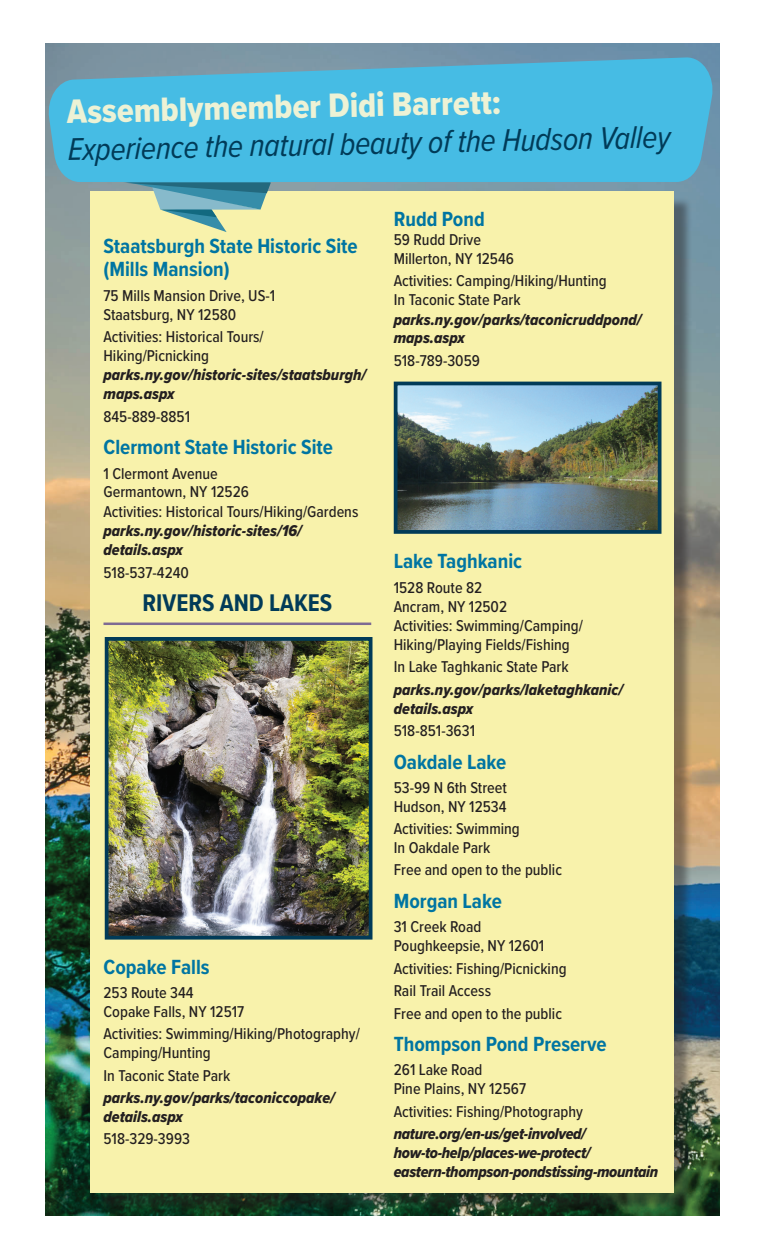
<style>
.page{position:relative;width:765px;height:1260px;background:#fff}
.page>*{position:absolute;margin:0;border:0;box-sizing:border-box;transform-origin:0 0}
.t1{font:35px "Proxima Nova Cond Extrabld";color:#edf2d5}
.t2{font:italic 32.5px "Proxima Nova Cond";color:#013b58}
.t3{font:700 25px "Proxima Nova Cond";color:#013b58}
.t4{font:700 21.25px/22.5px "Proxima Nova Cond";color:#0075a2}
.t5{font:500 16.25px/18.8px "Proxima Nova Cond";color:#231f20}
.t6{font:16.25px/18.8px "Proxima Nova Cond Extrabld It";color:#231f20}
.t7{font:16.25px/18.8px "Proxima Nova Cond Extrabld It";letter-spacing:-.02em;color:#231f20}
</style>
<div class="page">
<img style="left:45px;top:43px;width:675px;height:1172px">
<div style="left:95px;top:196px;width:598px;height:1015px;background:#231f20;opacity:.45"></div>
<div style="left:90px;top:191px;width:584px;height:1001px;background:#f8f2ab"></div>
<hr style="left:104px;top:623px;width:267px;height:2px;background:#7e6b93">
<svg style="left:124px;top:182px;width:147px;height:50px"></svg>
<svg style="left:46px;top:57px;width:670px;height:125px;background:#4cb7dc"></svg>
<img style="left:110px;top:642px;width:257px;height:293px">
<div style="left:105px;top:637px;width:267px;height:303px;border:4px solid #013b58"></div>
<img style="left:399px;top:387px;width:258px;height:142px">
<div style="left:394px;top:382px;width:268px;height:152px;border:4px solid #013b58"></div>
<h1 class="t1" style="left:67px;top:85px;width:435px;rotate:-1deg">Assemblymember Didi Barrett:</h1>
<h2 class="t2" style="left:68px;top:124px;width:604px;rotate:-1deg">Experience the natural beauty of the Hudson Valley</h2>
<h3 class="t4" style="left:104px;top:235px;width:256px">Staatsburgh State Historic Site (Mills Mansion)</h3>
<p class="t5" style="left:104px;top:286px;width:173px">75 Mills Mansion Drive, US-1<br>Staatsburg, NY 12580</p>
<p class="t5" style="left:104px;top:327px;width:162px">Activities: Historical Tours/<br>Hiking/Picnicking</p>
<p class="t6" style="left:104px;top:365px;width:264px">parks.ny.gov/historic-sites/staatsburgh/ maps.aspx</p>
<p class="t5" style="left:104px;top:406px;width:88px">845-889-8851</p>
<h3 class="t4" style="left:104px;top:435px;width:231px">Clermont State Historic Site</h3>
<p class="t5" style="left:104px;top:463px;width:256px;line-height:19.1px">1 Clermont Avenue<br>Germantown, NY 12526<br>Activities: Historical Tours/Hiking/Gardens</p>
<p class="t6" style="left:104px;top:521px;width:200px">parks.ny.gov/historic-sites/16/ details.aspx</p>
<p class="t5" style="left:104px;top:562px;width:87px">518-537-4240</p>
<h3 class="t3" style="left:142px;top:585px;width:191px">RIVERS AND LAKES</h3>
<h3 class="t4" style="left:104px;top:955px;width:108px">Copake Falls</h3>
<p class="t5" style="left:104px;top:983px;width:142px">253 Route 344<br>Copake Falls, NY 12517</p>
<p class="t5" style="left:104px;top:1024px;width:258px">Activities: Swimming/Hiking/Photography/<br>Camping/Hunting</p>
<p class="t5" style="left:104px;top:1065px;width:128px">In Taconic State Park</p>
<p class="t6" style="left:104px;top:1088px;width:233px">parks.ny.gov/parks/taconiccopake/ details.aspx</p>
<p class="t5" style="left:104px;top:1129px;width:88px">518-329-3993</p>
<h3 class="t4" style="left:394px;top:208px;width:92px">Rudd Pond</h3>
<p class="t5" style="left:394px;top:230px;width:122px">59 Rudd Drive<br>Millerton, NY 12546</p>
<p class="t5" style="left:394px;top:271px;width:214px">Activities: Camping/Hiking/Hunting<br>In Taconic State Park</p>
<p class="t6" style="left:394px;top:310px;width:249px">parks.ny.gov/parks/taconicruddpond/ maps.aspx</p>
<p class="t5" style="left:394px;top:351px;width:88px">518-789-3059</p>
<h3 class="t4" style="left:394px;top:550px;width:130px">Lake Taghkanic</h3>
<p class="t5" style="left:394px;top:577px;width:191px">1528 Route 82<br>Ancram, NY 12502<br>Activities: Swimming/Camping/<br>Hiking/Playing Fields/Fishing</p>
<p class="t5" style="left:394px;top:657px;width:177px">In Lake Taghkanic State Park</p>
<p class="t6" style="left:394px;top:680px;width:231px">parks.ny.gov/parks/laketaghkanic/ details.aspx</p>
<p class="t5" style="left:394px;top:721px;width:83px">518-851-3631</p>
<h3 class="t4" style="left:394px;top:750px;width:114px">Oakdale Lake</h3>
<p class="t5" style="left:394px;top:778px;width:115px">53-99 N 6th Street<br>Hudson, NY 12534</p>
<p class="t5" style="left:394px;top:819px;width:128px">Activities: Swimming<br>In Oakdale Park</p>
<p class="t5" style="left:394px;top:860px;width:170px">Free and open to the public</p>
<h3 class="t4" style="left:394px;top:889px;width:110px">Morgan Lake</h3>
<p class="t5" style="left:394px;top:917px;width:152px">31 Creek Road<br>Poughkeepsie, NY 12601</p>
<p class="t5" style="left:394px;top:956px;width:174px;line-height:22.5px">Activities: Fishing/Picnicking<br>Rail Trail Access<br>Free and open to the public</p>
<h3 class="t4" style="left:394px;top:1032px;width:215px">Thompson Pond Preserve</h3>
<p class="t5" style="left:394px;top:1060px;width:134px">261 Lake Road<br>Pine Plains, NY 12567</p>
<p class="t5" style="left:394px;top:1101px;width:191px">Activities: Fishing/Photography</p>
<p class="t7" style="left:394px;top:1124px;width:266px">nature.org/en-us/get-involved/ how-to-help/places-we-protect/ eastern-thompson-pondstissing-mountain</p>
</div>
